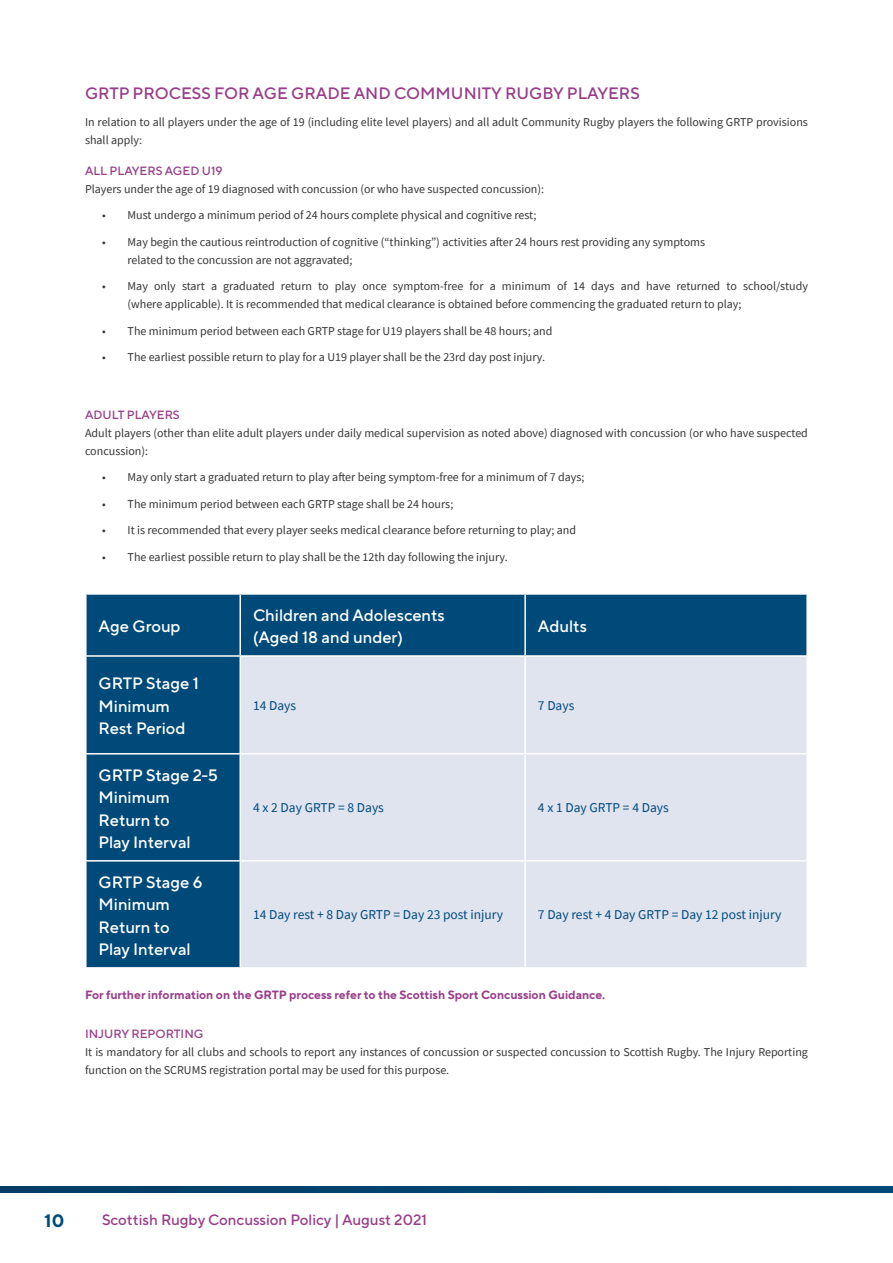
<style>
.page{position:relative;width:893px;height:1263px;background:#fff}
.page>*{position:absolute;margin:0;border:0;box-sizing:border-box;transform-origin:0 0}
.t1{font:700 18px "TT Norms Pro";color:#004a7a}
.t2{font:500 16.5px/22.5px "TT Norms Pro";color:#fff}
.t3{font:500 16.5px "TT Norms Pro";color:#983e88}
.t4{font:500 15px "TT Norms Pro";color:#983e88}
.t5{font:13.5px "Source Sans Pro";color:#004a7a}
.t6{font:12px/18px "Source Sans Pro";color:#343534}
.t7{font:700 12px "TT Norms Pro";color:#983e88}
.t8{font:500 12px "TT Norms Pro";color:#983e88}
</style>
<div class="page">
<div style="left:0;top:1186px;width:893px;height:7px;background:#004370"></div>
<div style="left:87px;top:595px;width:719px;height:372px;background:#004a7a"></div>
<div style="left:241px;top:657px;width:565px;height:310px;background:#e0e4ef"></div>
<hr style="left:239px;top:595px;width:2px;height:60px;background:#fff">
<hr style="left:240px;top:655px;width:285px;height:2px;background:#fff">
<hr style="left:524px;top:595px;width:2px;height:60px;background:#fff">
<hr style="left:525px;top:655px;width:283px;height:2px;background:#fff">
<hr style="left:85px;top:655px;width:155px;height:2px;background:#fff">
<hr style="left:239px;top:657px;width:2px;height:96px;background:#fff">
<hr style="left:524px;top:657px;width:2px;height:96px;background:#fff">
<hr style="left:85px;top:753px;width:155px;height:1px;background:#fff">
<hr style="left:240px;top:753px;width:285px;height:1px;background:#fff">
<hr style="left:239px;top:754px;width:2px;height:106px;background:#fff">
<hr style="left:525px;top:753px;width:283px;height:1px;background:#fff">
<hr style="left:524px;top:754px;width:2px;height:106px;background:#fff">
<hr style="left:85px;top:860px;width:155px;height:1px;background:#fff">
<hr style="left:240px;top:860px;width:285px;height:1px;background:#fff">
<hr style="left:239px;top:861px;width:2px;height:106px;background:#fff">
<hr style="left:525px;top:860px;width:283px;height:1px;background:#fff">
<hr style="left:524px;top:861px;width:2px;height:106px;background:#fff">
<p class="t3" style="left:85px;top:81px;width:556px">GRTP PROCESS FOR AGE GRADE AND COMMUNITY RUGBY PLAYERS</p>
<p class="t6" style="left:85px;top:113px;width:724px">In relation to all players under the age of 19 (including elite level players) and all adult Community Rugby players the following GRTP provisions shall apply:</p>
<p class="t8" style="left:85px;top:162px;width:139px">ALL PLAYERS AGED U19</p>
<p class="t6" style="left:85px;top:180px;width:460px">Players under the age of 19 diagnosed with concussion (or who have suspected concussion):</p>
<p class="t6" style="left:102px;top:206px;width:436px">• Must undergo a minimum period of 24 hours complete physical and cognitive rest;</p>
<p class="t6" style="left:128px;top:233px;width:579px;text-indent:-26px">• May begin the cautious reintroduction of cognitive (“thinking”) activities after 24 hours rest providing any symptoms related to the concussion are not aggravated;</p>
<p class="t6" style="left:128px;top:277px;width:682px;text-indent:-26px">• May only start a graduated return to play once symptom-free for a minimum of 14 days and have returned to school/study (where applicable). It is recommended that medical clearance is obtained before commencing the graduated return to play;</p>
<p class="t6" style="left:102px;top:322px;width:452px">• The minimum period between each GRTP stage for U19 players shall be 48 hours; and</p>
<p class="t6" style="left:102px;top:348px;width:445px">• The earliest possible return to play for a U19 player shall be the 23rd day post injury.</p>
<p class="t8" style="left:85px;top:406px;width:96px">ADULT PLAYERS</p>
<p class="t6" style="left:85px;top:424px;width:724px">Adult players (other than elite adult players under daily medical supervision as noted above) diagnosed with concussion (or who have suspected concussion):</p>
<p class="t6" style="left:102px;top:468px;width:484px">• May only start a graduated return to play after being symptom-free for a minimum of 7 days;</p>
<p class="t6" style="left:102px;top:495px;width:353px">• The minimum period between each GRTP stage shall be 24 hours;</p>
<p class="t6" style="left:102px;top:521px;width:475px">• It is recommended that every player seeks medical clearance before returning to play; and</p>
<p class="t6" style="left:102px;top:548px;width:407px">• The earliest possible return to play shall be the 12th day following the injury.</p>
<p class="t2" style="left:99px;top:614px;width:83px">Age Group</p>
<p class="t2" style="left:253px;top:602px;width:193px">Children and Adolescents (Aged 18 and under)</p>
<p class="t2" style="left:538px;top:614px;width:50px">Adults</p>
<p class="t2" style="left:99px;top:671px;width:102px">GRTP Stage 1<br>Minimum<br>Rest Period</p>
<p class="t5" style="left:253px;top:697px;width:45px">14 Days</p>
<p class="t5" style="left:538px;top:697px;width:38px">7 Days</p>
<p class="t2" style="left:99px;top:762px;width:121px">GRTP Stage 2-5<br>Minimum<br>Return to<br>Play Interval</p>
<p class="t2" style="left:99px;top:869px;width:105px">GRTP Stage 6<br>Minimum<br>Return to<br>Play Interval</p>
<p class="t5" style="left:253px;top:799px;width:132px">4 x 2 Day GRTP = 8 Days</p>
<p class="t5" style="left:538px;top:799px;width:132px">4 x 1 Day GRTP = 4 Days</p>
<p class="t5" style="left:253px;top:906px;width:252px">14 Day rest + 8 Day GRTP = Day 23 post injury</p>
<p class="t5" style="left:538px;top:906px;width:245px">7 Day rest + 4 Day GRTP = Day 12 post injury</p>
<p class="t7" style="left:85px;top:985px;width:522px">For further information on the GRTP process refer to the Scottish Sport Concussion Guidance.</p>
<p class="t8" style="left:85px;top:1024px;width:120px">INJURY REPORTING</p>
<p class="t6" style="left:85px;top:1042px;width:724px">It is mandatory for all clubs and schools to report any instances of concussion or suspected concussion to Scottish Rugby. The Injury Reporting function on the SCRUMS registration portal may be used for this purpose.</p>
<h1 class="t1" style="left:45px;top:1207px;width:21px">10</h1>
<p class="t4" style="left:102px;top:1208px;width:326px">Scottish Rugby Concussion Policy | August 2021</p>
</div>
